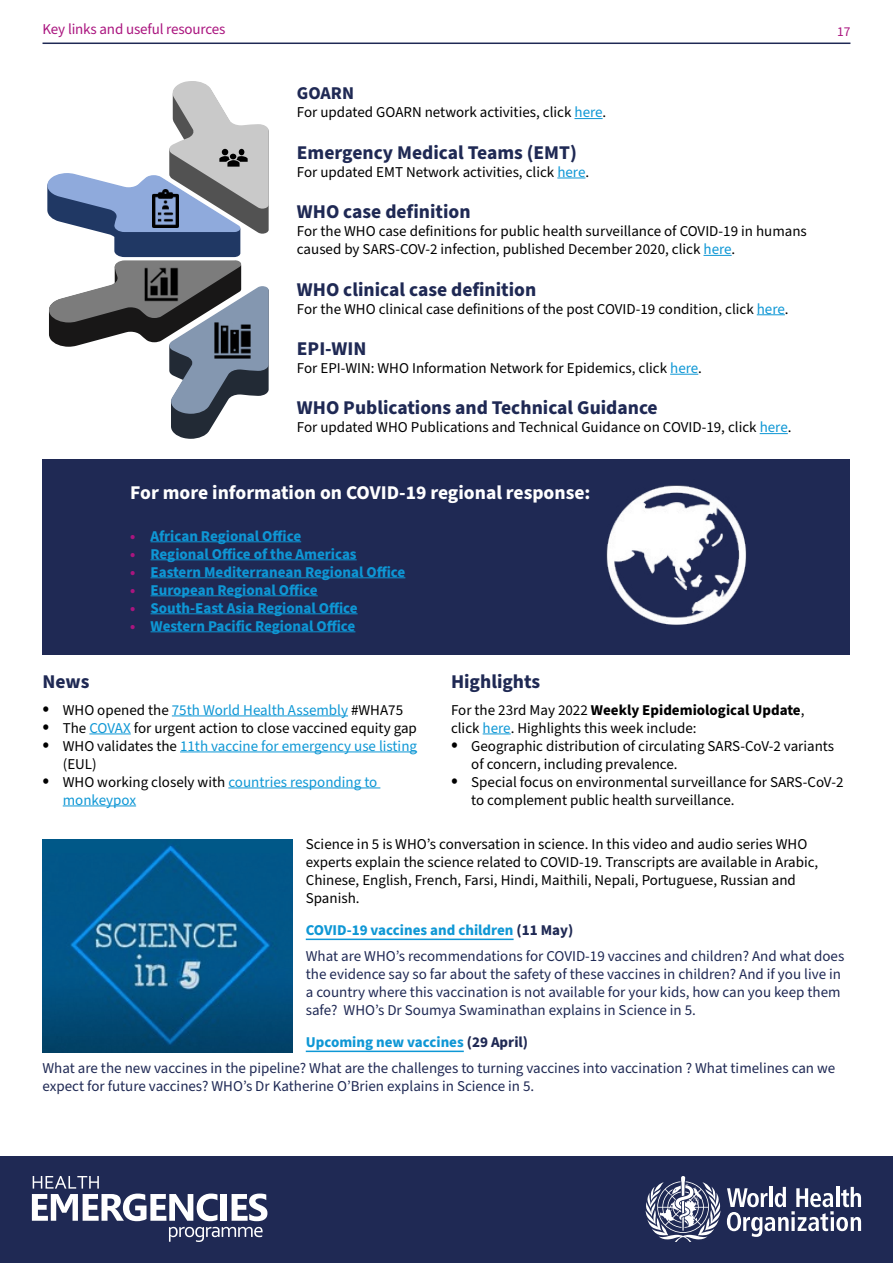
<style>
.page{position:relative;width:893px;height:1263px;background:#fff}
.page>*{position:absolute;margin:0;border:0;box-sizing:border-box;transform-origin:0 0}
.t1{font:700 19.5px "Source Sans Pro";color:#1f2954}
.t2{font:700 19.5px "Source Sans Pro";color:#fff}
.t3{font:700 18px "Source Sans Pro";color:#1f2954}
.t4{font:15px/18px "Source Sans Pro";color:#000}
.t5{font:15px/26.5px "Source Sans Pro";color:#1f2954}
.t6{font:700 15px "Source Sans Pro";color:#0e97d5}
.t7{font:15px/18px "Source Sans Pro";color:#0e97d5}
.t8{font:15px "Source Sans Pro";letter-spacing:-.01em;color:#aa157f}
.t9{font:13.5px "Source Sans Pro";color:#aa157f}
.s1{color:#0e97d5}
.s2{color:#aa157f}
.s3{font-weight:700}
.s4{font-size:22.5px}
.s5{font-weight:700;color:#0e97d5}
.s6{font-size:22.5px;color:#000}
.s7{color:#000}
</style>
<div class="page">
<div style="left:0;top:1157px;width:893px;height:106px;background:#1f2954"></div>
<svg style="left:645px;top:1176px;width:216px;height:66px"></svg>
<svg style="left:169px;top:1227px;width:94px;height:15px"></svg>
<svg style="left:32px;top:1176px;width:185px;height:45px"></svg>
<div style="left:221px;top:1194px;width:6px;height:27px;background:#fff"></div>
<svg style="left:232px;top:1193px;width:35px;height:28px"></svg>
<hr style="left:43px;top:43px;width:807px;height:1px;background:#1f2954">
<svg style="left:47px;top:81px;width:222px;height:358px"></svg>
<img style="left:152px;top:189px;width:26px;height:38px">
<img style="left:207px;top:315px;width:50px;height:50px">
<svg style="left:574px;top:118px;width:29px;height:1px"></svg>
<svg style="left:557px;top:178px;width:28px;height:1px"></svg>
<svg style="left:703px;top:255px;width:29px;height:1px"></svg>
<svg style="left:757px;top:314px;width:28px;height:1px"></svg>
<svg style="left:670px;top:374px;width:28px;height:1px"></svg>
<svg style="left:760px;top:433px;width:28px;height:1px"></svg>
<div style="left:43px;top:459px;width:807px;height:196px;background:#1f2954"></div>
<hr style="left:151px;top:541px;width:150px;height:1px;background:#0e97d5">
<hr style="left:151px;top:559px;width:206px;height:1px;background:#0e97d5">
<hr style="left:151px;top:577px;width:254px;height:1px;background:#0e97d5">
<hr style="left:151px;top:595px;width:167px;height:1px;background:#0e97d5">
<hr style="left:151px;top:613px;width:207px;height:1px;background:#0e97d5">
<hr style="left:151px;top:631px;width:204px;height:1px;background:#0e97d5">
<img style="left:606px;top:485px;width:141px;height:140px">
<hr style="left:172px;top:715px;width:176px;height:1px;background:#0e97d5">
<hr style="left:89px;top:733px;width:42px;height:1px;background:#0e97d5">
<hr style="left:180px;top:751px;width:237px;height:1px;background:#0e97d5">
<hr style="left:228px;top:787px;width:152px;height:1px;background:#0e97d5">
<hr style="left:63px;top:805px;width:73px;height:1px;background:#0e97d5">
<svg style="left:483px;top:733px;width:28px;height:1px"></svg>
<hr style="left:306px;top:938px;width:208px;height:2px;background:#0e97d5">
<hr style="left:306px;top:1050px;width:158px;height:2px;background:#0e97d5">
<img style="left:43px;top:839px;width:249px;height:214px">
<p class="t8" style="left:43px;top:19px;width:184px">Key links and useful resources</p>
<p class="t9" style="left:837px;top:22px;width:15px">17</p>
<p class="t3" style="left:297px;top:81px;width:59px">GOARN</p>
<p class="t4" style="left:297px;top:104px;width:311px">For updated GOARN network activities, click <span class="s1">here</span>.</p>
<h1 class="t1" style="left:297px;top:139px;width:281px">Emergency Medical Teams (EMT)</h1>
<p class="t4" style="left:297px;top:163px;width:294px">For updated EMT Network activities, click <span class="s1">here</span>.</p>
<h1 class="t1" style="left:297px;top:198px;width:175px">WHO case definition</h1>
<p class="t4" style="left:297px;top:223px;width:511px">For the WHO case definitions for public health surveillance of COVID-19 in humans caused by SARS-COV-2 infection, published December 2020, click <span class="s1">here</span>.</p>
<h1 class="t1" style="left:297px;top:276px;width:241px">WHO clinical case definition</h1>
<p class="t4" style="left:297px;top:300px;width:493px">For the WHO clinical case definitions of the post COVID-19 condition, click <span class="s1">here</span>.</p>
<h1 class="t1" style="left:297px;top:335px;width:71px">EPI-WIN</h1>
<p class="t4" style="left:297px;top:360px;width:407px">For EPI-WIN: WHO Information Network for Epidemics, click <span class="s1">here</span>.</p>
<h1 class="t1" style="left:297px;top:395px;width:362px">WHO Publications and Technical Guidance</h1>
<p class="t4" style="left:297px;top:419px;width:496px">For updated WHO Publications and Technical Guidance on COVID-19, click <span class="s1">here</span>.</p>
<h1 class="t2" style="left:130px;top:479px;width:462px">For more information on COVID-19 regional response:</h1>
<p class="t6" style="left:130px;top:525px;width:172px"><span class="s2">•</span> African Regional Office</p>
<p class="t6" style="left:130px;top:543px;width:228px"><span class="s2">•</span> Regional Office of the Americas</p>
<p class="t6" style="left:130px;top:561px;width:277px"><span class="s2">•</span> Eastern Mediterranean Regional Office</p>
<p class="t6" style="left:130px;top:579px;width:189px"><span class="s2">•</span> European Regional Office</p>
<p class="t6" style="left:130px;top:597px;width:229px"><span class="s2">•</span> South-East Asia Regional Office</p>
<p class="t6" style="left:130px;top:615px;width:227px"><span class="s2">•</span> Western Pacific Regional Office</p>
<h1 class="t1" style="left:451px;top:668px;width:91px">Highlights</h1>
<p class="t4" style="left:451px;top:701px;width:355px">For the 23rd May 2022 <span class="s3">Weekly Epidemiological Update</span>, click <span class="s1">here</span>. Highlights this week include:</p>
<p class="t4" style="left:471px;top:737px;width:364px;text-indent:-20px"><span class="s4">•</span> Geographic distribution of circulating SARS-CoV-2 variants of concern, including prevalence.</p>
<p class="t4" style="left:471px;top:773px;width:374px;text-indent:-20px"><span class="s4">•</span> Special focus on environmental surveillance for SARS-CoV-2 to complement public health surveillance.</p>
<p class="t4" style="left:306px;top:836px;width:514px">Science in 5 is WHO’s conversation in science. In this video and audio series WHO experts explain the science related to COVID-19. Transcripts are available in Arabic, Chinese, English, French, Farsi, Hindi, Maithili, Nepali, Portuguese, Russian and Spanish.</p>
<p class="t5" style="left:306px;top:917px;width:540px"><span class="s5">COVID-19 vaccines and children</span> <span class="s3">(11 May)<br></span>What are WHO’s recommendations for COVID-19 vaccines and children? And what does</p>
<p class="t5" style="left:306px;top:966px;width:537px;line-height:18px;text-align:justify">the evidence say so far about the safety of these vaccines in children? And if you live in a country where this vaccination is not available for your kids, how can you keep them safe? WHO’s Dr Soumya Swaminathan explains in Science in 5.</p>
<p class="t5" style="left:43px;top:1029px;width:794px;text-indent:263px"><span class="s5">Upcoming new vaccines</span> <span class="s3">(29 April)<br></span>What are the new vaccines in the pipeline? What are the challenges to turning vaccines into vaccination ? What timelines can we</p>
<p class="t5" style="left:43px;top:1073px;width:493px">expect for future vaccines? WHO’s Dr Katherine O’Brien explains in Science in 5.</p>
<h1 class="t1" style="left:43px;top:668px;width:48px">News</h1>
<p class="t7" style="left:43px;top:701px;width:362px"><span class="s6">•</span> <span class="s7">WHO opened the</span> 75th World Health Assembly <span class="s7">#WHA75</span></p>
<p class="t4" style="left:43px;top:719px;width:376px"><span class="s4">•</span> The <span class="s1">COVAX</span> for urgent action to close vaccined equity gap</p>
<p class="t7" style="left:63px;top:737px;width:356px;text-indent:-20px"><span class="s6">•</span> <span class="s7">WHO validates the</span> 11th vaccine for emergency use listing <span class="s7">(EUL)</span></p>
<p class="t7" style="left:63px;top:773px;width:316px;text-indent:-20px"><span class="s6">•</span> <span class="s7">WHO working closely with</span> countries responding to monkeypox</p>
</div>
